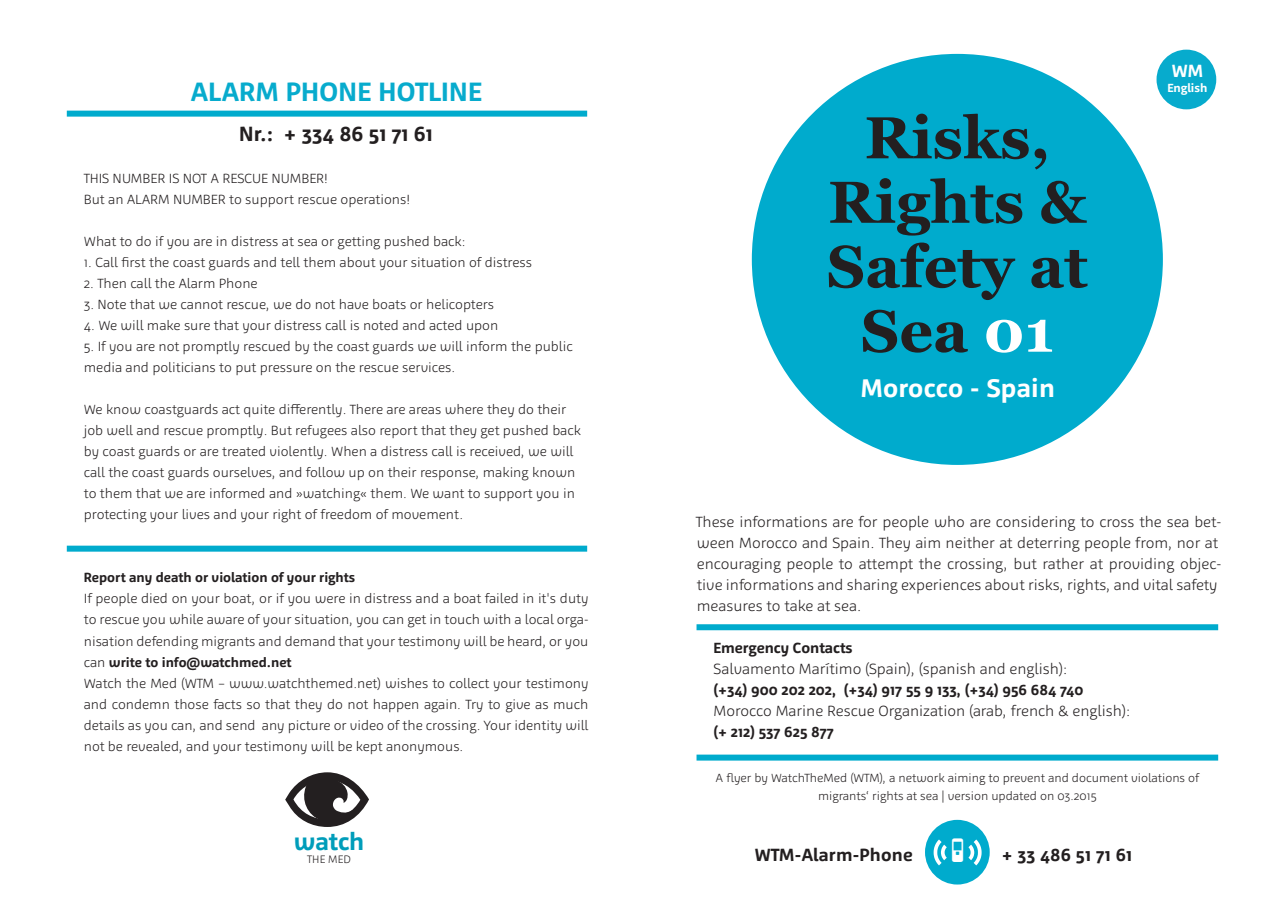
<style>
.page{position:relative;width:1285px;height:919px;background:#fff}
.page>*{position:absolute;margin:0;border:0;box-sizing:border-box;transform-origin:0 0}
.t1{font:700 59.1px/64.3px "Georgia";color:#231f20;text-align:center}
.t2{font:700 27px "Agile";letter-spacing:.015em;color:#07abcd}
.t3{font:26.4px "Sosa";color:#fff}
.t4{font:700 25.95px "Agile";letter-spacing:.01em;color:#fff}
.t5{font:700 24.75px "Agile";color:#009dba}
.t6{font:700 21px "Agile";color:#231f20}
.t7{font:700 18px "Agile";letter-spacing:.01em;color:#231f20}
.t8{font:700 18px "Agile";color:#fff}
.t9{font:300 15px/21px "Agile";color:#231f20}
.t10{font:700 15px "Agile";color:#231f20}
.t11{font:300 13.5px/21px "Agile";color:#231f20}
.t12{font:700 13.5px "Agile";color:#231f20}
.t13{font:300 12px/18px "Agile";color:#231f20;text-align:center}
.t14{font:700 12px "Agile";color:#fff}
.t15{font:300 10.95px "Agile";color:#231f20}
.s1{font-weight:700}
.s2{color:#fff}
</style>
<div class="page">
<div style="left:67px;top:111px;width:520px;height:6px;background:#00abcd"></div>
<div style="left:67px;top:545px;width:520px;height:6px;background:#00abcd"></div>
<svg style="left:285px;top:772px;width:84px;height:54px"></svg>
<div style="left:696px;top:624px;width:521px;height:6px;background:#00abcd"></div>
<div style="left:696px;top:754px;width:521px;height:6px;background:#00abcd"></div>
<div style="left:751px;top:54px;width:411px;height:411px;background:#00abcd;border-radius:50%"></div>
<div style="left:924px;top:819px;width:65px;height:65px;background:#00abcd;border-radius:50%"></div>
<svg style="left:968px;top:839px;width:13px;height:26px"></svg>
<svg style="left:933px;top:839px;width:13px;height:26px"></svg>
<div style="left:1156px;top:50px;width:59px;height:59px;background:#07abcd;border-radius:50%"></div>
<h2 class="t2" style="left:190px;top:75px;width:293px">Alarm Phone Hotline</h2>
<h3 class="t6" style="left:239px;top:121px;width:195px">Nr.: + 334 86 51 71 61</h3>
<p class="t11" style="left:84px;top:168px;width:328px">THIS NUMBER IS NOT A RESCUE NUMBER!<br>But an ALARM NUMBER to support rescue operations!</p>
<p class="t11" style="left:84px;top:231px;width:383px">What to do if you are in distress at sea or getting pushed back:</p>
<p class="t11" style="left:84px;top:252px;width:449px">1. Call first the coast guards and tell them about your situation of distress</p>
<p class="t11" style="left:84px;top:273px;width:175px">2. Then call the Alarm Phone</p>
<p class="t11" style="left:84px;top:294px;width:412px">3. Note that we cannot rescue, we do not have boats or helicopters</p>
<p class="t11" style="left:84px;top:315px;width:416px">4. We will make sure that your distress call is noted and acted upon</p>
<p class="t11" style="left:84px;top:336px;width:490px">5. If you are not promptly rescued by the coast guards we will inform the public media and politicians to put pressure on the rescue services.</p>
<p class="t11" style="left:84px;top:399px;width:498px">We know coastguards act quite differently. There are areas where they do their job well and rescue promptly. But refugees also report that they get pushed back by coast guards or are treated violently. When a distress call is received, we will call the coast guards ourselves, and follow up on their response, making known to them that we are informed and »watching« them. We want to support you in protecting your lives and your right of freedom of movement.</p>
<p class="t12" style="left:84px;top:569px;width:273px">Report any death or violation of your rights</p>
<p class="t11" style="left:84px;top:588px;width:506px">If people died on your boat, or if you were in distress and a boat failed in it's duty to rescue you while aware of your situation, you can get in touch with a local orga&shy;nisation defending migrants and demand that your testimony will be heard, or you can <span class="s1">write to info@watchmed.net<br></span>Watch the Med (WTM – www.watchthemed.net) wishes to collect your testimony and condemn those facts so that they do not happen again. Try to give as much details as you can, and send any picture or video of the crossing. Your identity will not be revealed, and your testimony will be kept anonymous.</p>
<h3 class="t5" style="left:293px;top:826px;width:72px">watch</h3>
<p class="t15" style="left:307px;top:852px;width:7px">the</p>
<p class="t15" style="left:328px;top:852px;width:24px">me d</p>
<h1 class="t1" style="left:826px;top:106px;width:262px">Risks,<br>Rights &amp;<br>Safety at<br>Sea <span class="s2">01</span></h1>
<h3 class="t4" style="left:860px;top:372px;width:196px">Morocco - Spain</h3>
<h3 class="t8" style="left:1171px;top:60px;width:31px">WM</h3>
<p class="t14" style="left:1167px;top:81px;width:41px">English</p>
<p class="t9" style="left:695px;top:511px;width:527px">These informations are for people who are considering to cross the sea bet&shy;ween Morocco and Spain. They aim neither at deterring people from, nor at encouraging people to attempt the crossing, but rather at providing objec&shy;tive informations and sharing experiences about risks, rights, and vital safety measures to take at sea.</p>
<p class="t10" style="left:713px;top:639px;width:141px">Emergency Contacts</p>
<p class="t9" style="left:713px;top:658px;width:355px">Salvamento Marítimo (Spain), (spanish and english):</p>
<p class="t10" style="left:713px;top:681px;width:371px">(+34) 900 202 202, (+34) 917 55 9 133, (+34) 956 684 740</p>
<p class="t9" style="left:713px;top:700px;width:418px">Morocco Marine Rescue Organization (arab, french &amp; english):</p>
<p class="t10" style="left:713px;top:723px;width:122px">(+ 212) 537 625 877</p>
<p class="t13" style="left:715px;top:768px;width:485px">A flyer by WatchTheMed (WTM), a network aiming to prevent and document violations of migrants‘ rights at sea | version updated on 03.2015</p>
<h3 class="t3" style="left:944px;top:835px;width:28px">/</h3>
<h3 class="t7" style="left:754px;top:843px;width:159px">WTM-Alarm-Phone</h3>
<h3 class="t7" style="left:1001px;top:843px;width:132px">+ 33 486 51 71 61</h3>
</div>
